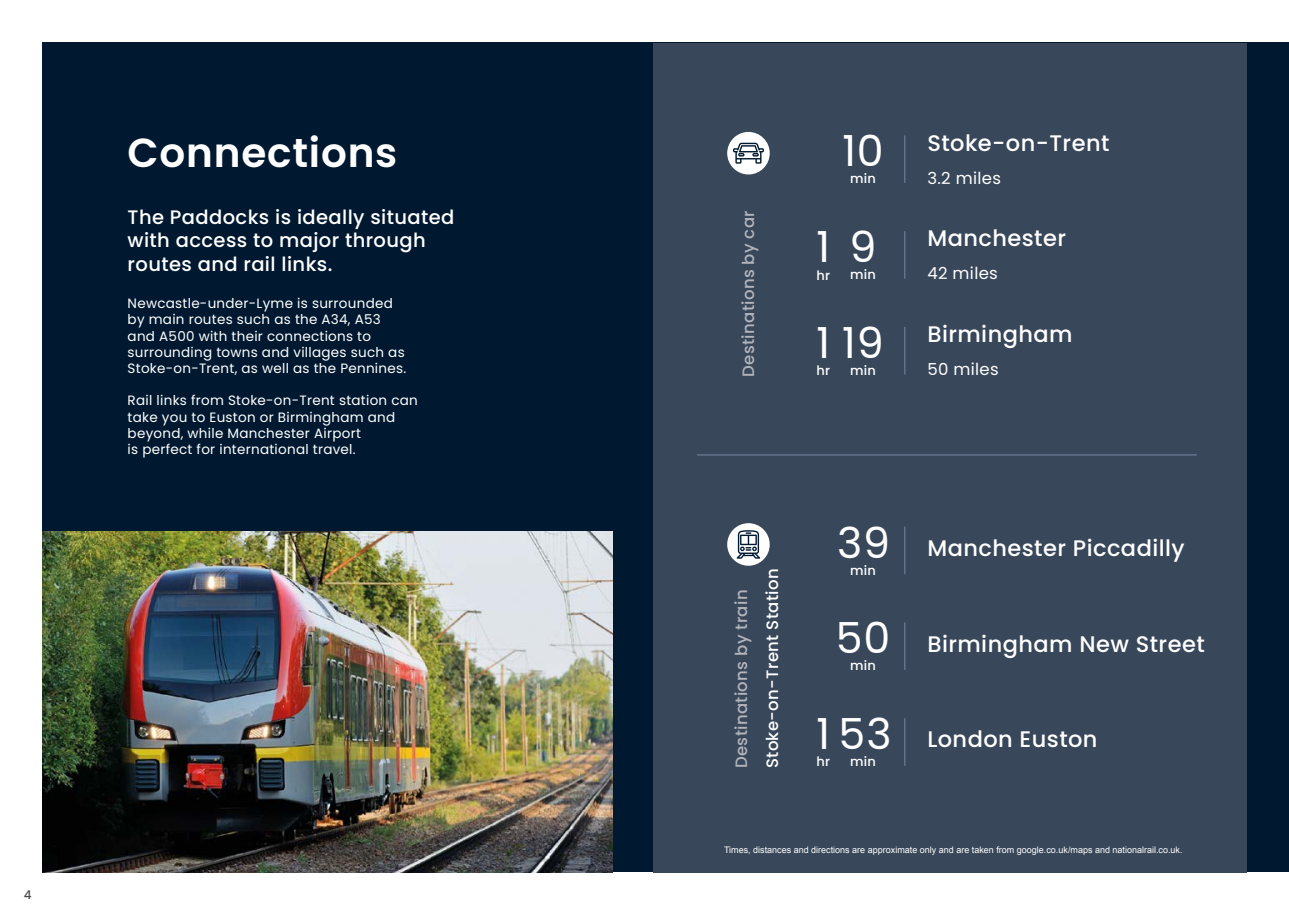
<style>
.page{position:relative;width:1289px;height:915px;background:#fff}
.page>*{position:absolute;margin:0;border:0;box-sizing:border-box;transform-origin:0 0}
.t1{font:42.75px "Poppins";letter-spacing:.02em;color:#fff}
.t2{font:600 40.5px "Poppins";letter-spacing:.02em;color:#fff}
.t3{font:500 22.5px "Poppins";letter-spacing:.02em;color:#fff}
.t4{font:500 19.5px/23.4px "Poppins";letter-spacing:.02em;color:#fff}
.t5{font:500 16.5px "Poppins";letter-spacing:.02em;color:#b2b4bc}
.t6{font:16.5px "Poppins";letter-spacing:.02em;color:#fff}
.t7{font:500 16.5px "Poppins";letter-spacing:.02em;color:#fff}
.t8{font:13.5px/16.2px "Poppins";letter-spacing:.02em;color:#fff}
.t9{font:500 12.9px "Poppins";letter-spacing:.02em;color:#fff}
.t10{font:500 12px "Poppins";color:#4a4a49}
.t11{font:9px "Arial";color:#fff}
</style>
<div class="page">
<hr style="left:1288px;top:43px;width:1px;height:818px;background:#4c325b">
<hr style="left:1288px;top:606px;width:1px;height:266px;background:#6d5e7b">
<div style="left:43px;top:43px;width:1245px;height:829px;background:#001930"></div>
<div style="left:653px;top:43px;width:593px;height:829px;background:#384759"></div>
<hr style="left:697px;top:454px;width:499px;height:1px;background:#65728a">
<div style="left:727px;top:523px;width:42px;height:42px;background:#fff;border-radius:50%"></div>
<div style="left:727px;top:132px;width:42px;height:42px;background:#fff;border-radius:50%"></div>
<hr style="left:904px;top:135px;width:1px;height:48px;background:#65728a">
<hr style="left:904px;top:231px;width:1px;height:47px;background:#65728a">
<hr style="left:904px;top:327px;width:1px;height:47px;background:#65728a">
<hr style="left:904px;top:526px;width:1px;height:48px;background:#65728a">
<hr style="left:904px;top:622px;width:1px;height:47px;background:#65728a">
<hr style="left:904px;top:717px;width:1px;height:48px;background:#65728a">
<svg style="left:733px;top:143px;width:31px;height:21px"></svg>
<svg style="left:736px;top:530px;width:24px;height:28px"></svg>
<img style="left:43px;top:531px;width:569px;height:341px">
<h2 class="t2" style="left:128px;top:129px;width:271px">Connections</h2>
<h3 class="t4" style="left:128px;top:205px;width:328px">The Paddocks is ideally situated with access to major through routes and rail links.</h3>
<p class="t8" style="left:128px;top:295px;width:280px">Newcastle-under-Lyme is surrounded by main routes such as the A34, A53 and A500 with their connections to surrounding towns and villages such as Stoke-on-Trent, as well as the Pennines.</p>
<p class="t8" style="left:128px;top:392px;width:292px">Rail links from Stoke-on-Trent station can take you to Euston or Birmingham and beyond, while Manchester Airport<br>is perfect for international travel.</p>
<p class="t10" style="left:24px;top:887px;width:9px">4</p>
<p class="t5" style="left:739px;top:377px;width:168px;rotate:-90deg">Destinations by car</p>
<h1 class="t1" style="left:842px;top:126px;width:43px">10</h1>
<h3 class="t3" style="left:927px;top:130px;width:183px">Stoke-on-Trent</h3>
<p class="t9" style="left:850px;top:171px;width:27px">min</p>
<p class="t6" style="left:927px;top:168px;width:75px">3.2 miles</p>
<h1 class="t1" style="left:816px;top:222px;width:15px">1</h1>
<h1 class="t1" style="left:849px;top:222px;width:28px">9</h1>
<h3 class="t3" style="left:927px;top:225px;width:140px">Manchester</h3>
<p class="t9" style="left:816px;top:267px;width:15px">hr</p>
<p class="t9" style="left:850px;top:267px;width:27px">min</p>
<p class="t6" style="left:927px;top:264px;width:72px">42 miles</p>
<h1 class="t1" style="left:816px;top:318px;width:69px">119</h1>
<h3 class="t3" style="left:927px;top:321px;width:147px">Birmingham</h3>
<p class="t9" style="left:816px;top:363px;width:15px">hr</p>
<p class="t9" style="left:850px;top:363px;width:27px">min</p>
<p class="t6" style="left:927px;top:359px;width:73px">50 miles</p>
<p class="t5" style="left:732px;top:767px;width:180px;rotate:-90deg">Destinations by train</p>
<p class="t7" style="left:762px;top:767px;width:201px;rotate:-90deg">Stoke-on-Trent Station</p>
<h1 class="t1" style="left:837px;top:518px;width:54px">39</h1>
<p class="t9" style="left:850px;top:562px;width:27px">min</p>
<h1 class="t1" style="left:835px;top:613px;width:56px">50</h1>
<p class="t9" style="left:850px;top:658px;width:27px">min</p>
<h1 class="t1" style="left:816px;top:709px;width:76px">153</h1>
<p class="t9" style="left:816px;top:753px;width:15px">hr</p>
<p class="t9" style="left:850px;top:753px;width:27px">min</p>
<h3 class="t3" style="left:927px;top:534px;width:259px">Manchester Piccadilly</h3>
<h3 class="t3" style="left:927px;top:630px;width:279px">Birmingham New Street</h3>
<h3 class="t3" style="left:927px;top:726px;width:172px">London Euston</h3>
<p class="t11" style="left:724px;top:843px;width:460px">Times, distances and directions are approximate only and are taken from google.co.uk/maps and nationalrail.co.uk.</p>
</div>
